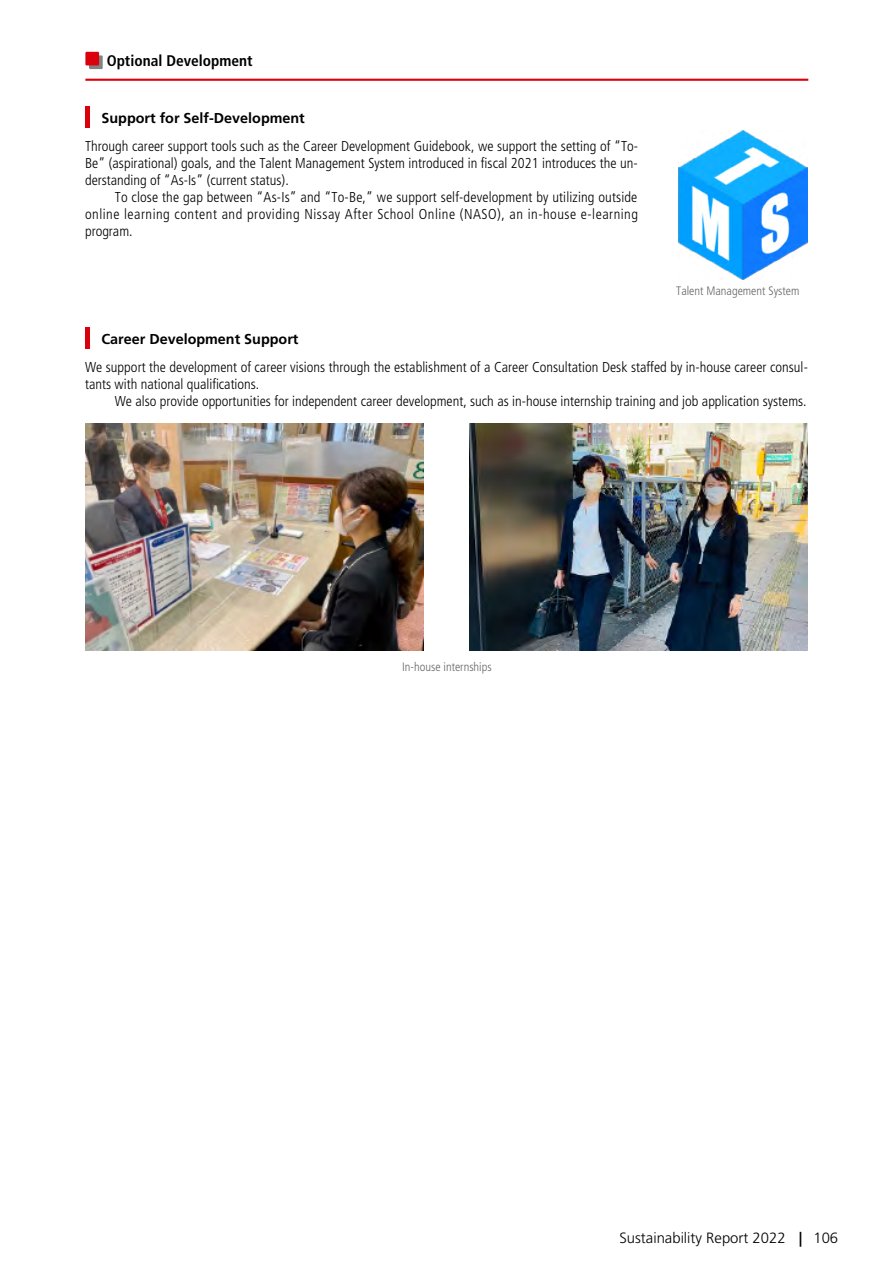
<style>
.page{position:relative;width:893px;height:1263px;background:#fff}
.page>*{position:absolute;margin:0;border:0;box-sizing:border-box;transform-origin:0 0}
.t1{font:700 condensed 15.45px "Frutiger LT Std";color:#000}
.t2{font:300 14.85px "Frutiger LT Std";color:#000}
.t3{font:300 condensed 14.4px/17px "Frutiger LT Std";color:#000;text-align:justify}
.t4{font:700 14.4px "Frutiger LT Std";color:#000}
.t5{font:300 condensed 12.15px "Frutiger LT Std";color:#666}
</style>
<div class="page">
<div style="left:85px;top:106px;width:5px;height:22px;background:#dc000c"></div>
<div style="left:85px;top:327px;width:5px;height:22px;background:#dc000c"></div>
<hr style="left:85px;top:79px;width:723px;height:2px;background:#dc000c">
<div style="left:89px;top:55px;width:14px;height:14px;background:#828282"></div>
<div style="left:85px;top:52px;width:14px;height:13px;background:#dc000c"></div>
<img style="left:678px;top:130px;width:130px;height:149px">
<img style="left:85px;top:423px;width:339px;height:228px">
<img style="left:469px;top:423px;width:339px;height:228px">
<p class="t1" style="left:107px;top:51px;width:147px">Optional Development</p>
<p class="t4" style="left:102px;top:110px;width:205px">Support for Self-Development</p>
<p class="t3" style="left:85px;top:138px;width:555px">Through career support tools such as the Career Development Guidebook, we support the setting of “To-Be” (aspirational) goals, and the Talent Management System introduced in fiscal 2021 introduces the un&shy;derstanding of “As-Is” (current status).</p>
<p class="t3" style="left:85px;top:189px;width:555px;text-indent:30px">To close the gap between “As-Is” and “To-Be,” we support self-development by utilizing outside online learning content and providing Nissay After School Online (NASO), an in-house e-learning program.</p>
<p class="t5" style="left:676px;top:284px;width:125px">Talent Management System</p>
<p class="t4" style="left:102px;top:331px;width:198px">Career Development Support</p>
<p class="t3" style="left:85px;top:359px;width:724px">We support the development of career visions through the establishment of a Career Consultation Desk staffed by in-house career consul&shy;tants with national qualifications.</p>
<p class="t3" style="left:115px;top:393px;width:693px">We also provide opportunities for independent career development, such as in-house internship training and job application systems.</p>
<p class="t5" style="left:402px;top:660px;width:91px">In-house internships</p>
<p class="t2" style="left:619px;top:1229px;width:220px">Sustainability Report 2022 | 106</p>
</div>
